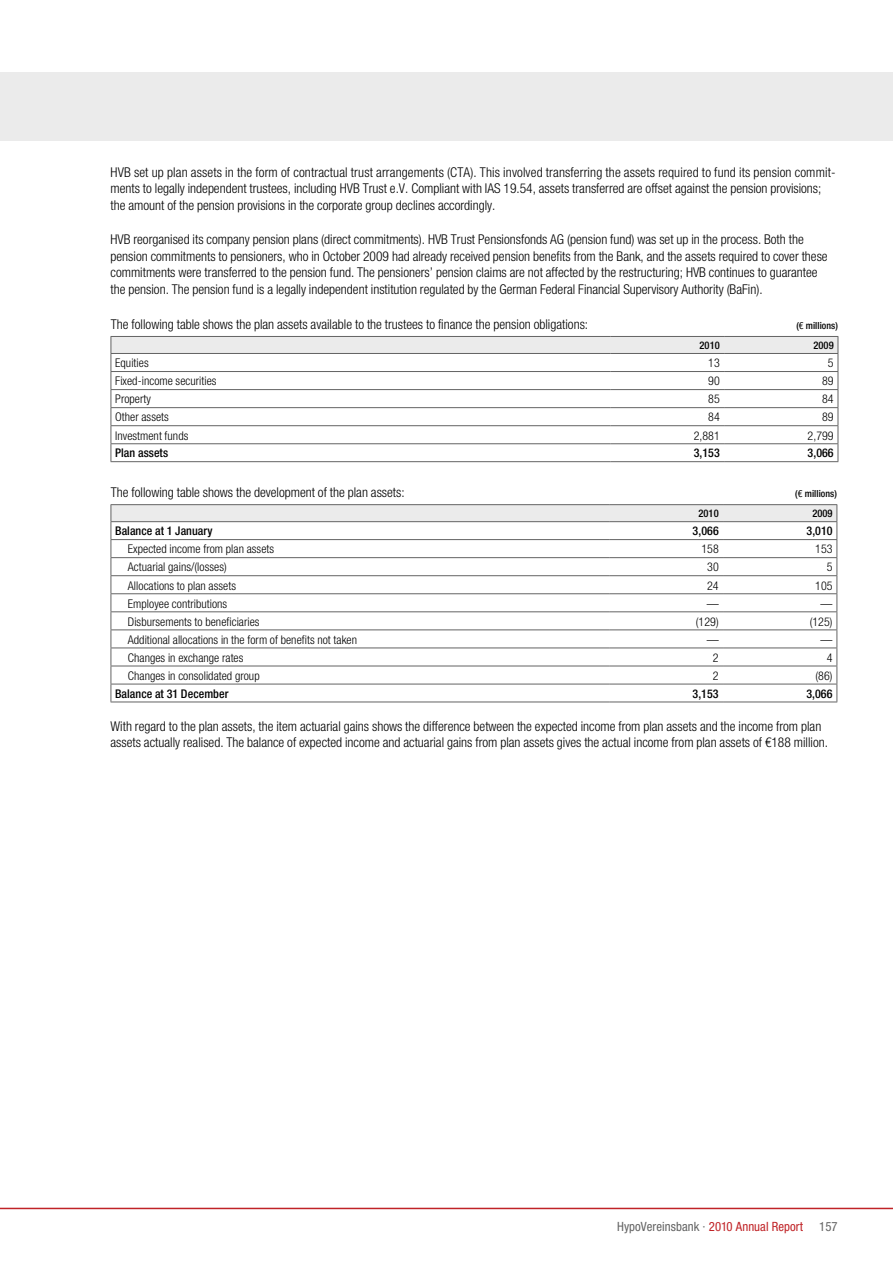
<style>
.page{position:relative;width:893px;height:1263px;background:#fff}
.page>*{position:absolute;margin:0;border:0;box-sizing:border-box;transform-origin:0 0}
.t1{font:300 13.5px/16.5px "Helvetica HVB Cond";color:#000}
.t2{font:condensed 12.75px "Helvetica Neue";letter-spacing:.005em;color:#636363}
.t3{font:300 12px "Helvetica HVB Cond";letter-spacing:.005em;color:#000}
.t4{font:500 12px "Helvetica HVB Cond";letter-spacing:.005em;color:#000}
.t5{font:500 10.5px "Helvetica HVB Cond";letter-spacing:.005em;color:#000}
.t6{font:500 9.75px "Helvetica HVB Cond";letter-spacing:.005em;color:#000}
.s1{color:#c02327}
</style>
<div class="page">
<hr style="left:0;top:1208px;width:893px;height:1px;background:#c02327">
<div style="left:0;top:72px;width:893px;height:68px;background:#ebebeb"></div>
<svg style="left:111px;top:336px;width:728px;height:125px"></svg>
<hr style="left:111px;top:461px;width:499px;height:1px;background:#636363">
<hr style="left:610px;top:461px;width:114px;height:1px;background:#636363">
<hr style="left:724px;top:461px;width:114px;height:1px;background:#636363">
<hr style="left:111px;top:336px;width:499px;height:1px;background:#636363">
<hr style="left:610px;top:336px;width:114px;height:1px;background:#636363">
<hr style="left:724px;top:336px;width:114px;height:1px;background:#636363">
<svg style="left:111px;top:505px;width:726px;height:197px"></svg>
<hr style="left:111px;top:702px;width:498px;height:1px;background:#636363">
<hr style="left:609px;top:702px;width:114px;height:1px;background:#636363">
<hr style="left:723px;top:702px;width:114px;height:1px;background:#636363">
<hr style="left:111px;top:504px;width:498px;height:1px;background:#636363">
<hr style="left:609px;top:504px;width:114px;height:1px;background:#636363">
<hr style="left:723px;top:504px;width:114px;height:1px;background:#636363">
<p class="t1" style="left:111px;top:164px;width:726px">HVB set up plan assets in the form of contractual trust arrangements (CTA). This involved transferring the assets required to fund its pension commit&shy;ments to legally independent trustees, including HVB Trust e.V. Compliant with IAS 19.54, assets transferred are offset against the pension provisions; the amount of the pension provisions in the corporate group declines accordingly.</p>
<p class="t1" style="left:111px;top:231px;width:719px">HVB reorganised its company pension plans (direct commitments). HVB Trust Pensionsfonds AG (pension fund) was set up in the process. Both the pension commitments to pensioners, who in October 2009 had already received pension benefits from the Bank, and the assets required to cover these commitments were transferred to the pension fund. The pensioners’ pension claims are not affected by the restructuring; HVB continues to guarantee the pension. The pension fund is a legally independent institution regulated by the German Federal Financial Supervisory Authority (BaFin).</p>
<p class="t1" style="left:111px;top:315px;width:479px">The following table shows the plan assets available to the trustees to finance the pension obligations:</p>
<p class="t6" style="left:796px;top:319px;width:43px">(€ millions)</p>
<p class="t5" style="left:699px;top:339px;width:22px">2010</p>
<p class="t5" style="left:813px;top:339px;width:22px">2009</p>
<p class="t3" style="left:115px;top:356px;width:35px">Equities</p>
<p class="t3" style="left:708px;top:356px;width:13px">13</p>
<p class="t3" style="left:828px;top:356px;width:7px">5</p>
<p class="t3" style="left:115px;top:374px;width:103px">Fixed-income securities</p>
<p class="t3" style="left:708px;top:374px;width:13px">90</p>
<p class="t3" style="left:822px;top:374px;width:13px">89</p>
<p class="t3" style="left:115px;top:392px;width:37px">Property</p>
<p class="t3" style="left:708px;top:392px;width:13px">85</p>
<p class="t3" style="left:822px;top:392px;width:13px">84</p>
<p class="t3" style="left:115px;top:410px;width:55px">Other assets</p>
<p class="t3" style="left:708px;top:410px;width:13px">84</p>
<p class="t3" style="left:822px;top:410px;width:13px">89</p>
<p class="t3" style="left:115px;top:428px;width:75px">Investment funds</p>
<p class="t3" style="left:694px;top:428px;width:28px">2,881</p>
<p class="t3" style="left:808px;top:428px;width:28px">2,799</p>
<p class="t4" style="left:115px;top:446px;width:54px">Plan assets</p>
<p class="t4" style="left:694px;top:446px;width:28px">3,153</p>
<p class="t4" style="left:808px;top:446px;width:28px">3,066</p>
<p class="t1" style="left:111px;top:484px;width:295px">The following table shows the development of the plan assets:</p>
<p class="t6" style="left:795px;top:487px;width:43px">(€ millions)</p>
<p class="t5" style="left:698px;top:507px;width:22px">2010</p>
<p class="t5" style="left:812px;top:507px;width:22px">2009</p>
<p class="t4" style="left:115px;top:524px;width:99px">Balance at 1 January</p>
<p class="t4" style="left:693px;top:524px;width:28px">3,066</p>
<p class="t4" style="left:806px;top:524px;width:28px">3,010</p>
<p class="t3" style="left:128px;top:542px;width:148px">Expected income from plan assets</p>
<p class="t3" style="left:701px;top:542px;width:19px">158</p>
<p class="t3" style="left:815px;top:542px;width:19px">153</p>
<p class="t3" style="left:128px;top:560px;width:100px">Actuarial gains/(losses)</p>
<p class="t3" style="left:707px;top:560px;width:13px">30</p>
<p class="t3" style="left:827px;top:560px;width:7px">5</p>
<p class="t3" style="left:128px;top:578px;width:110px">Allocations to plan assets</p>
<p class="t3" style="left:707px;top:578px;width:13px">24</p>
<p class="t3" style="left:815px;top:578px;width:19px">105</p>
<p class="t3" style="left:128px;top:596px;width:101px">Employee contributions</p>
<p class="t3" style="left:707px;top:596px;width:13px">—</p>
<p class="t3" style="left:821px;top:596px;width:13px">—</p>
<p class="t3" style="left:128px;top:614px;width:133px">Disbursements to beneficiaries</p>
<p class="t3" style="left:696px;top:614px;width:24px">(129)</p>
<p class="t3" style="left:810px;top:614px;width:24px">(125)</p>
<p class="t3" style="left:128px;top:633px;width:231px">Additional allocations in the form of benefits not taken</p>
<p class="t3" style="left:707px;top:633px;width:13px">—</p>
<p class="t3" style="left:821px;top:633px;width:13px">—</p>
<p class="t3" style="left:128px;top:651px;width:117px">Changes in exchange rates</p>
<p class="t3" style="left:713px;top:651px;width:7px">2</p>
<p class="t3" style="left:827px;top:651px;width:7px">4</p>
<p class="t3" style="left:128px;top:669px;width:133px">Changes in consolidated group</p>
<p class="t3" style="left:713px;top:669px;width:7px">2</p>
<p class="t3" style="left:815px;top:669px;width:19px">(86)</p>
<p class="t4" style="left:115px;top:686px;width:115px">Balance at 31 December</p>
<p class="t4" style="left:692px;top:686px;width:28px">3,153</p>
<p class="t4" style="left:806px;top:686px;width:28px">3,066</p>
<p class="t1" style="left:111px;top:718px;width:719px">With regard to the plan assets, the item actuarial gains shows the difference between the expected income from plan assets and the income from plan assets actually realised. The balance of expected income and actuarial gains from plan assets gives the actual income from plan assets of €188 million.</p>
<p class="t2" style="left:617px;top:1218px;width:187px">HypoVereinsbank · <span class="s1">2010 Annual Report</span></p>
<p class="t2" style="left:819px;top:1218px;width:20px">157</p>
</div>
